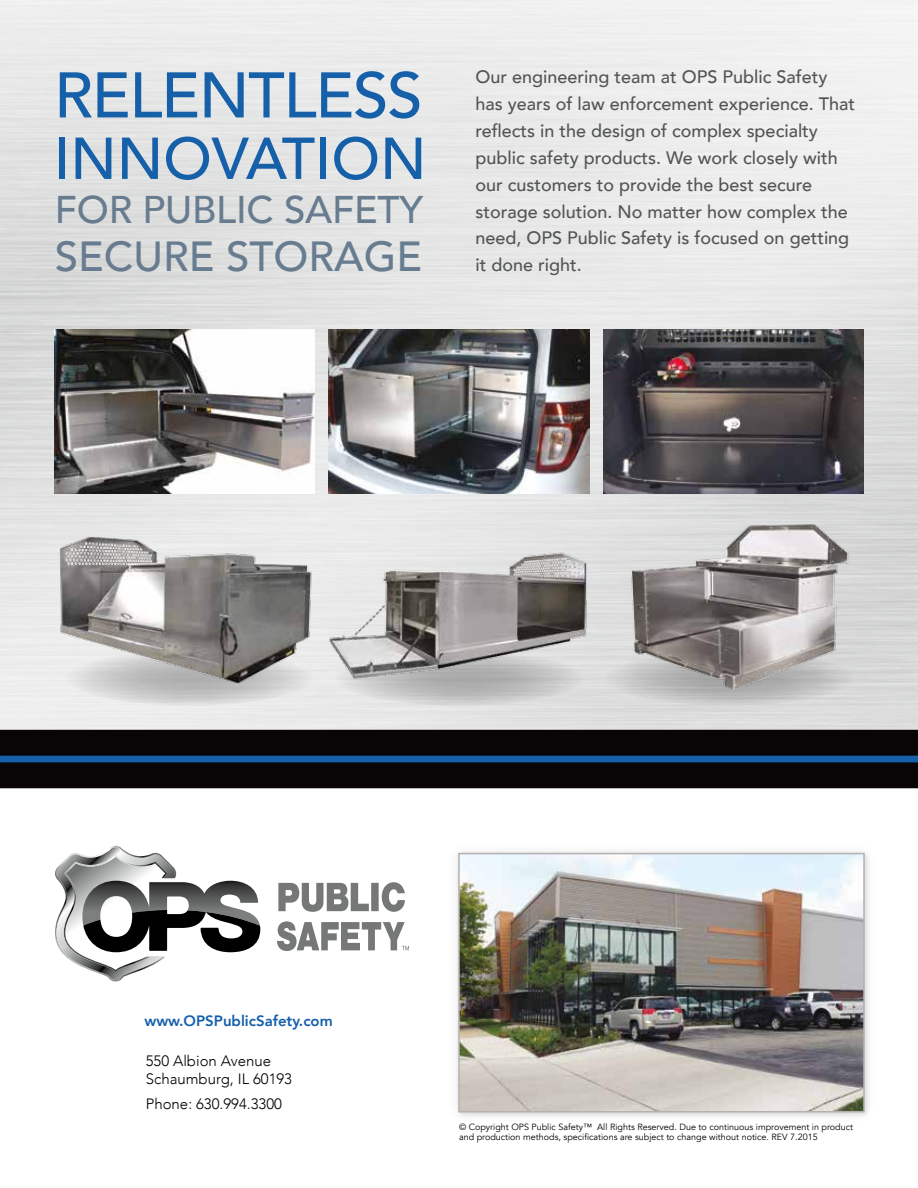
<style>
.page{position:relative;width:918px;height:1188px;background:#fff}
.page>*{position:absolute;margin:0;border:0;box-sizing:border-box;transform-origin:0 0}
.t1{font:500 63.75px "Avenir";letter-spacing:-.02em;color:#1660aa}
.t2{font:500 58.35px "Avenir";color:#1660aa}
.t3{font:500 42px "Avenir";color:#687c90}
.t4{font:500 38.55px "Avenir";letter-spacing:-.005em;color:#687c90}
.t5{font:500 18px/26.8px "Avenir";color:#535454}
.t6{font:300 15px/18px "Avenir";color:#000}
.t7{font:800 15px "Avenir";color:#1660aa}
.t8{font:9px/10.8px "Avenir";color:#000}
</style>
<div class="page">
<svg style="left:0;top:289px;width:918px;height:441px;background:#e0e1e1"></svg>
<div style="left:0;top:730px;width:918px;height:58px;background:#090506"></div>
<div style="left:0;top:756px;width:918px;height:6px;background:#1660aa"></div>
<img style="left:54px;top:329px;width:261px;height:164px">
<img style="left:328px;top:329px;width:262px;height:164px">
<img style="left:610px;top:510px;width:257px;height:196px">
<svg style="left:64px;top:651px;width:251px;height:55px"></svg>
<img style="left:45px;top:508px;width:286px;height:191px">
<svg style="left:334px;top:651px;width:251px;height:55px;background:#c9c9ca"></svg>
<img style="left:326px;top:538px;width:268px;height:150px">
<img style="left:603px;top:329px;width:261px;height:164px">
<svg style="left:55px;top:846px;width:205px;height:136px"></svg>
<svg style="left:277px;top:882px;width:132px;height:69px"></svg>
<div style="left:446px;top:840px;width:431px;height:285px;background:#000;opacity:.1"></div>
<img style="left:461px;top:856px;width:401px;height:254px">
<div style="left:458px;top:853px;width:407px;height:260px;border:2px solid #b5b1b1"></div>
<h1 class="t1" style="left:54px;top:40px;width:370px">RELENTLESS</h1>
<h2 class="t2" style="left:54px;top:108px;width:374px">INNOVATION</h2>
<h3 class="t4" style="left:55px;top:176px;width:370px">FOR PUBLIC SAFETY</h3>
<h3 class="t3" style="left:55px;top:220px;width:369px">SECURE STORAGE</h3>
<p class="t5" style="left:476px;top:63px;width:381px">Our engineering team at OPS Public Safety has years of law enforcement experience. That reflects in the design of complex specialty public safety products. We work closely with our customers to provide the best secure storage solution. No matter how complex the need, OPS Public Safety is focused on getting it done right.</p>
<p class="t7" style="left:144px;top:1009px;width:190px">www.OPSPublicSafety.com</p>
<p class="t6" style="left:146px;top:1052px;width:148px">550 Albion Avenue<br>Schaumburg, IL 60193</p>
<p class="t6" style="left:146px;top:1095px;width:138px">Phone: 630.994.3300</p>
<p class="t8" style="left:459px;top:1121px;width:396px">© Copyright OPS Public Safety™ All Rights Reserved. Due to continuous improvement in product and production methods, specifications are subject to change without notice. REV 7.2015</p>
</div>
